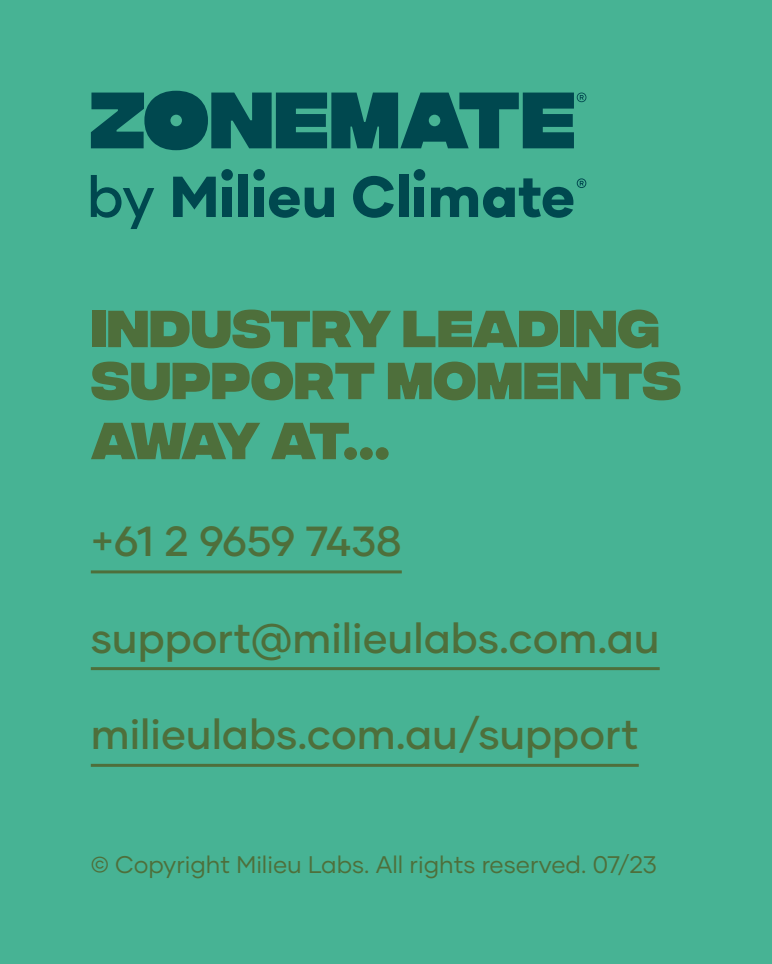
<style>
.page{position:relative;width:772px;height:964px;background:#fff}
.page>*{position:absolute;margin:0;border:0;box-sizing:border-box;transform-origin:0 0}
.t1{font:800 52px/52px "Integral CF";color:#4e6f3b}
.t2{font:500 42px "Gilmer";color:#4e6f3b}
.t3{font:24px "Gilmer";color:#4e6f3b}
</style>
<div class="page">
<div style="left:0;top:0;width:771px;height:964px;background:#47b394"></div>
<svg style="left:91px;top:91px;width:495px;height:59px"></svg>
<svg style="left:173px;top:177px;width:43px;height:40px"></svg>
<div style="left:238px;top:175px;width:10px;height:42px;background:#00484f"></div>
<svg style="left:269px;top:187px;width:65px;height:31px"></svg>
<svg style="left:353px;top:176px;width:40px;height:42px"></svg>
<div style="left:398px;top:175px;width:10px;height:42px;background:#00484f"></div>
<svg style="left:431px;top:178px;width:155px;height:40px"></svg>
<div style="left:222px;top:188px;width:9px;height:29px;background:#00484f"></div>
<div style="left:221px;top:169px;width:12px;height:12px;background:#00484f;border-radius:50%"></div>
<div style="left:254px;top:188px;width:9px;height:29px;background:#00484f"></div>
<div style="left:253px;top:169px;width:12px;height:12px;background:#00484f;border-radius:50%"></div>
<div style="left:414px;top:188px;width:9px;height:29px;background:#00484f"></div>
<div style="left:413px;top:169px;width:12px;height:12px;background:#00484f;border-radius:50%"></div>
<svg style="left:91px;top:175px;width:63px;height:54px"></svg>
<hr style="left:91px;top:570px;width:310px;height:3px;background:#4e6f3b">
<hr style="left:91px;top:667px;width:568px;height:3px;background:#4e6f3b">
<hr style="left:91px;top:764px;width:547px;height:3px;background:#4e6f3b">
<p class="t1" style="left:91px;top:307px;width:591px">INDUSTRY LEADING<br>SUPPORT MOMENTS</p>
<p class="t1" style="left:91px;top:419px;width:300px">AWAY AT...</p>
<p class="t2" style="left:91px;top:515px;width:312px">+61 2 9659 7438</p>
<p class="t2" style="left:91px;top:612px;width:570px">support@milieulabs.com.au</p>
<p class="t2" style="left:91px;top:708px;width:549px">milieulabs.com.au/support</p>
<p class="t3" style="left:91px;top:850px;width:567px">© Copyright Milieu Labs. All rights reserved. 07/23</p>
</div>
